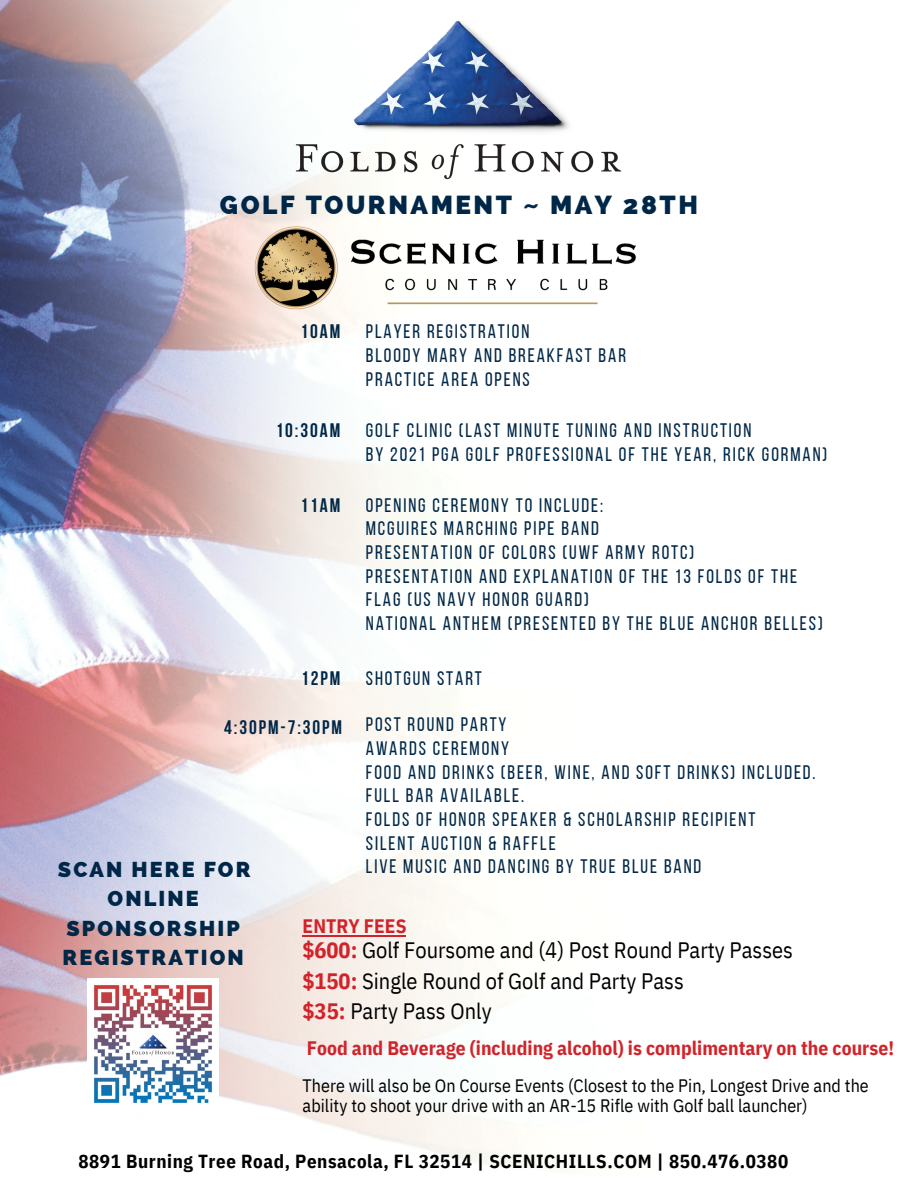
<style>
.page{position:relative;width:918px;height:1188px;background:#fff}
.page>*{position:absolute;margin:0;border:0;box-sizing:border-box;transform-origin:0 0}
.t1{font:800 26.1px "Raleway";letter-spacing:.1em;color:#002747}
.t2{font:22.35px/30.3px "IBM Plex Sans Cond";color:#000}
.t3{font:800 21.6px/29.2px "Raleway";letter-spacing:.1em;color:#002747;text-align:center}
.t4{font:19.5px "Bebas Neue";letter-spacing:.1em;color:#002747}
.t5{font:700 19.5px "IBM Plex Sans Cond";color:#d2232a}
.t6{font:700 19.5px "Bebas Neue";letter-spacing:.1em;color:#002747}
.t7{font:700 18.9px "IBM Plex Sans Cond";letter-spacing:.03em;color:#000}
.t8{font:18px/20.2px "IBM Plex Sans Cond";color:#000}
.s1{font-weight:700;color:#d2232a}
</style>
<div class="page">
<img style="left:0;top:0;width:543px;height:1166px">
<img style="left:87px;top:978px;width:132px;height:132px">
<img style="left:280px;top:0;width:342px;height:184px">
<img style="left:248px;top:221px;width:95px;height:92px">
<img style="left:343px;top:234px;width:293px;height:79px">
<hr style="left:303px;top:935px;width:103px;height:1px;background:#d2232a">
<p class="t1" style="left:220px;top:190px;width:480px">GOLF TOURNAMENT ~ MAY 28TH</p>
<p class="t6" style="left:301px;top:324px;width:41px">10AM</p>
<p class="t6" style="left:276px;top:423px;width:66px">10:30AM</p>
<p class="t6" style="left:301px;top:497px;width:41px">11AM</p>
<p class="t4" style="left:366px;top:324px;width:165px">PLAYER REGISTRATION</p>
<p class="t4" style="left:366px;top:347px;width:262px">BLOODY MARY AND BREAKFAST BAR</p>
<p class="t4" style="left:366px;top:371px;width:166px">PRACTICE AREA OPENS</p>
<p class="t4" style="left:366px;top:422px;width:387px">GOLF CLINIC (LAST MINUTE TUNING AND INSTRUCTION</p>
<p class="t4" style="left:366px;top:446px;width:463px">BY 2021 PGA GOLF PROFESSIONAL OF THE YEAR, RICK GORMAN)</p>
<p class="t4" style="left:366px;top:497px;width:239px">OPENING CEREMONY TO INCLUDE:</p>
<p class="t4" style="left:366px;top:521px;width:234px">MCGUIRES MARCHING PIPE BAND</p>
<p class="t4" style="left:366px;top:544px;width:330px">PRESENTATION OF COLORS (UWF ARMY ROTC)</p>
<p class="t4" style="left:366px;top:568px;width:433px">PRESENTATION AND EXPLANATION OF THE 13 FOLDS OF THE</p>
<p class="t4" style="left:366px;top:592px;width:225px">FLAG (US NAVY HONOR GUARD)</p>
<p class="t4" style="left:366px;top:615px;width:458px">NATIONAL ANTHEM (PRESENTED BY THE BLUE ANCHOR BELLES)</p>
<p class="t4" style="left:366px;top:670px;width:118px">SHOTGUN START</p>
<p class="t4" style="left:366px;top:717px;width:142px">POST ROUND PARTY</p>
<p class="t4" style="left:366px;top:740px;width:145px">AWARDS CEREMONY</p>
<p class="t4" style="left:366px;top:764px;width:451px">FOOD AND DRINKS (BEER, WINE, AND SOFT DRINKS) INCLUDED.</p>
<p class="t4" style="left:366px;top:788px;width:160px">FULL BAR AVAILABLE.</p>
<p class="t4" style="left:366px;top:811px;width:391px">FOLDS OF HONOR SPEAKER &amp; SCHOLARSHIP RECIPIENT</p>
<p class="t4" style="left:366px;top:835px;width:191px">SILENT AUCTION &amp; RAFFLE</p>
<p class="t4" style="left:366px;top:859px;width:337px">LIVE MUSIC AND DANCING BY TRUE BLUE BAND</p>
<p class="t6" style="left:301px;top:671px;width:41px">12PM</p>
<p class="t6" style="left:224px;top:719px;width:119px">4:30PM-7:30PM</p>
<p class="t3" style="left:58px;top:855px;width:194px">SCAN HERE FOR<br>ONLINE<br>SPONSORSHIP<br>REGISTRATION</p>
<p class="t5" style="left:303px;top:913px;width:105px">ENTRY FEES</p>
<p class="t2" style="left:303px;top:935px;width:492px"><span class="s1">$600:</span> Golf Foursome and (4) Post Round Party Passes <span class="s1">$150:</span> Single Round of Golf and Party Pass</p>
<p class="t2" style="left:303px;top:995px;width:191px"><span class="s1">$35:</span> Party Pass Only</p>
<p class="t5" style="left:307px;top:1035px;width:589px">Food and Beverage (including alcohol) is complimentary on the course!</p>
<p class="t8" style="left:303px;top:1075px;width:568px">There will also be On Course Events (Closest to the Pin, Longest Drive and the ability to shoot your drive with an AR-15 Rifle with Golf ball launcher)</p>
<p class="t7" style="left:78px;top:1149px;width:711px">8891 Burning Tree Road, Pensacola, FL 32514 | SCENICHILLS.COM | 850.476.0380</p>
</div>
